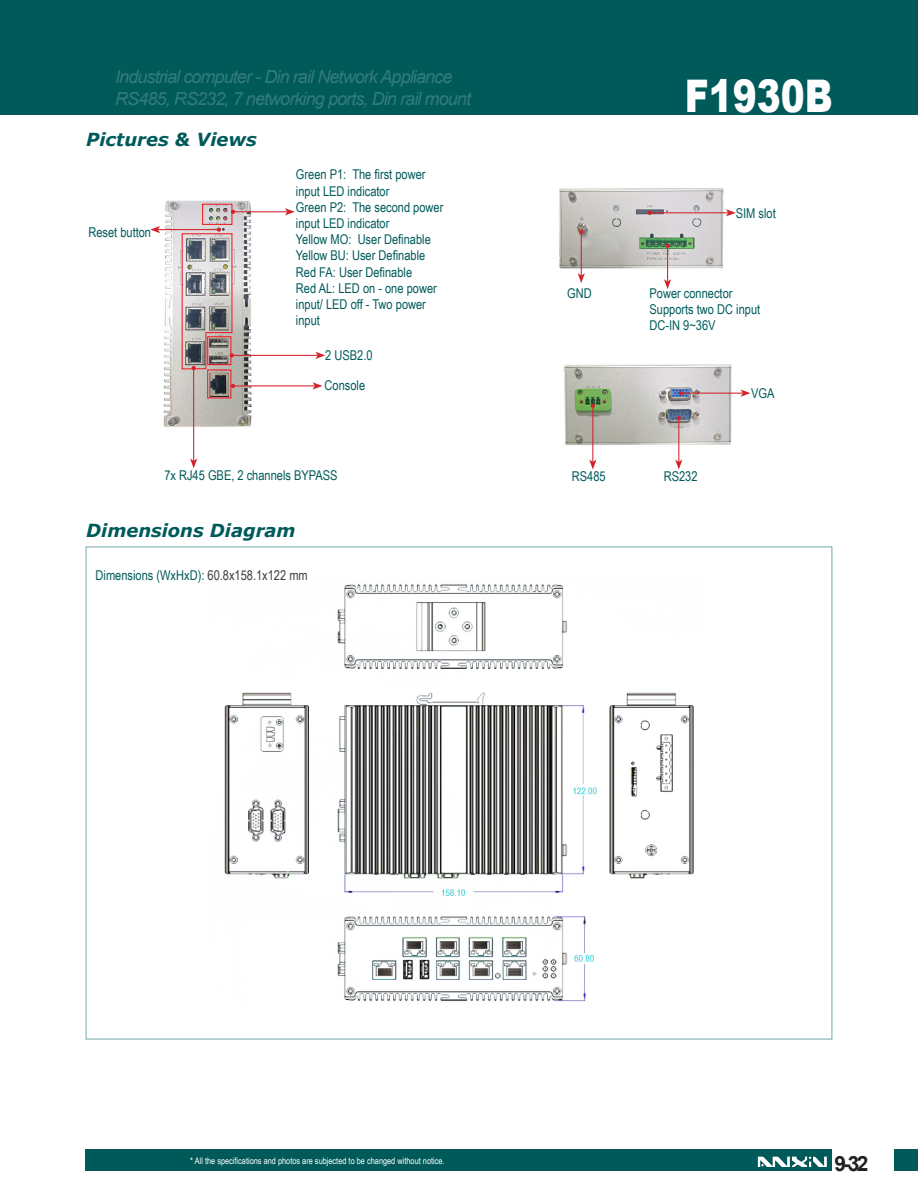
<style>
.page{position:relative;width:918px;height:1188px;background:#fff}
.page>*{position:absolute;margin:0;border:0;box-sizing:border-box;transform-origin:0 0}
.节{font:900 45px "Arial";color:#fff;scale:.8 1}
.t1{font:700 21px "Arial";color:#231f20}
.t2{font:italic 18px "Arial";letter-spacing:-.05em;color:#337b7b}
.t3{font:italic 700 18px "Verdana";color:#005a5a}
.段落样式1{font:13.5px/16.2px "Arial Narrow";color:#005a5a}
.TOC_body_text{font:13.5px "Arial Narrow";color:#005a5a}
.t4{font:9px "Arial Narrow";color:#fff}
.s1{color:#3e3e3f}
</style>
<div class="page">
<div style="left:0;top:0;width:918px;height:115px;background:#005a5a"></div>
<div style="left:86px;top:1149px;width:746px;height:22px;background:#005a5a"></div>
<img style="left:757px;top:1156px;width:70px;height:10px">
<div style="left:894px;top:1149px;width:24px;height:22px;background:#005a5a"></div>
<img style="left:224px;top:584px;width:470px;height:418px">
<img style="left:160px;top:200px;width:101px;height:231px">
<img style="left:559px;top:188px;width:168px;height:91px">
<div style="left:202px;top:204px;width:30px;height:21px;border:1px solid #ee1d23"></div>
<hr style="left:667px;top:246px;width:1px;height:36px;background:#d1232a">
<svg style="left:665px;top:244px;width:5px;height:4px"></svg>
<svg style="left:664px;top:279px;width:7px;height:10px"></svg>
<img style="left:564px;top:364px;width:174px;height:91px">
<div style="left:207px;top:369px;width:24px;height:30px;border:1px solid #ee1d23"></div>
<hr style="left:233px;top:211px;width:54px;height:1px;background:#d1232a">
<svg style="left:231px;top:210px;width:4px;height:4px"></svg>
<svg style="left:285px;top:208px;width:10px;height:7px"></svg>
<hr style="left:232px;top:355px;width:86px;height:1px;background:#d1232a">
<svg style="left:315px;top:352px;width:10px;height:7px"></svg>
<hr style="left:233px;top:385px;width:82px;height:1px;background:#d1232a">
<svg style="left:231px;top:384px;width:4px;height:4px"></svg>
<svg style="left:313px;top:382px;width:10px;height:8px"></svg>
<hr style="left:581px;top:232px;width:1px;height:44px;background:#d1232a">
<svg style="left:579px;top:230px;width:4px;height:4px"></svg>
<svg style="left:578px;top:273px;width:7px;height:10px"></svg>
<hr style="left:592px;top:406px;width:1px;height:56px;background:#d1232a">
<svg style="left:591px;top:404px;width:4px;height:4px"></svg>
<svg style="left:589px;top:460px;width:7px;height:10px"></svg>
<hr style="left:193px;top:368px;width:1px;height:93px;background:#d1232a">
<svg style="left:190px;top:459px;width:7px;height:9px"></svg>
<hr style="left:158px;top:229px;width:61px;height:1px;background:#d1232a">
<img style="left:181px;top:227px;width:53px;height:143px">
<svg style="left:150px;top:226px;width:10px;height:7px"></svg>
<hr style="left:678px;top:418px;width:1px;height:44px;background:#d1232a">
<svg style="left:677px;top:416px;width:4px;height:4px"></svg>
<svg style="left:675px;top:460px;width:7px;height:10px"></svg>
<hr style="left:681px;top:393px;width:62px;height:1px;background:#d1232a">
<svg style="left:679px;top:391px;width:4px;height:4px"></svg>
<svg style="left:741px;top:390px;width:9px;height:7px"></svg>
<hr style="left:650px;top:212px;width:78px;height:1px;background:#d1232a">
<svg style="left:648px;top:211px;width:4px;height:4px"></svg>
<svg style="left:726px;top:209px;width:10px;height:7px"></svg>
<p class="t2" style="left:115px;top:65px;width:339px">Industrial computer - Din rail Network Appliance</p>
<p class="t2" style="left:115px;top:87px;width:357px">RS485, RS232, 7 networking ports, Din rail mount</p>
<p class="t3" style="left:86px;top:127px;width:172px">Pictures &amp; Views</p>
<p class="TOC_body_text" style="left:88px;top:222px;width:64px">Reset button</p>
<p class="段落样式1" style="left:296px;top:166px;width:131px">Green P1: The first power input LED indicator</p>
<p class="段落样式1" style="left:296px;top:198px;width:149px">Green P2: The second power input LED indicator</p>
<p class="段落样式1" style="left:296px;top:231px;width:136px">Yellow MO: User Definable</p>
<p class="段落样式1" style="left:296px;top:247px;width:131px">Yellow BU: User Definable</p>
<p class="段落样式1" style="left:296px;top:263px;width:118px">Red FA: User Definable</p>
<p class="段落样式1" style="left:296px;top:279px;width:142px">Red AL: LED on - one power input/ LED off - Two power input</p>
<p class="TOC_body_text" style="left:325px;top:346px;width:49px">2 USB2.0</p>
<p class="TOC_body_text" style="left:325px;top:375px;width:42px">Console</p>
<p class="TOC_body_text" style="left:567px;top:283px;width:26px">GND</p>
<p class="节" style="left:685px;top:63px;width:187px">F1930B</p>
<p class="TOC_body_text" style="left:736px;top:203px;width:41px">SIM slot</p>
<p class="段落样式1" style="left:649px;top:285px;width:85px">Power connector</p>
<p class="段落样式1" style="left:649px;top:301px;width:112px">Supports two DC input</p>
<p class="段落样式1" style="left:649px;top:317px;width:68px">DC-IN 9~36V</p>
<p class="TOC_body_text" style="left:751px;top:383px;width:25px">VGA</p>
<p class="TOC_body_text" style="left:164px;top:465px;width:175px">7x RJ45 GBE, 2 channels BYPASS</p>
<p class="TOC_body_text" style="left:664px;top:466px;width:35px">RS232</p>
<p class="TOC_body_text" style="left:572px;top:466px;width:35px">RS485</p>
<p class="t3" style="left:86px;top:517px;width:211px">Dimensions Diagram</p>
<p class="段落样式1" style="left:96px;top:567px;width:214px">Dimensions (WxHxD): <span class="s1">60.8x158.1x122 mm</span></p>
<p class="t4" style="left:190px;top:1154px;width:256px">* All the specifications and photos are subjected to be changed without notice.</p>
<h2 class="t1" style="left:834px;top:1148px;width:36px">9-32</h2>
</div>
